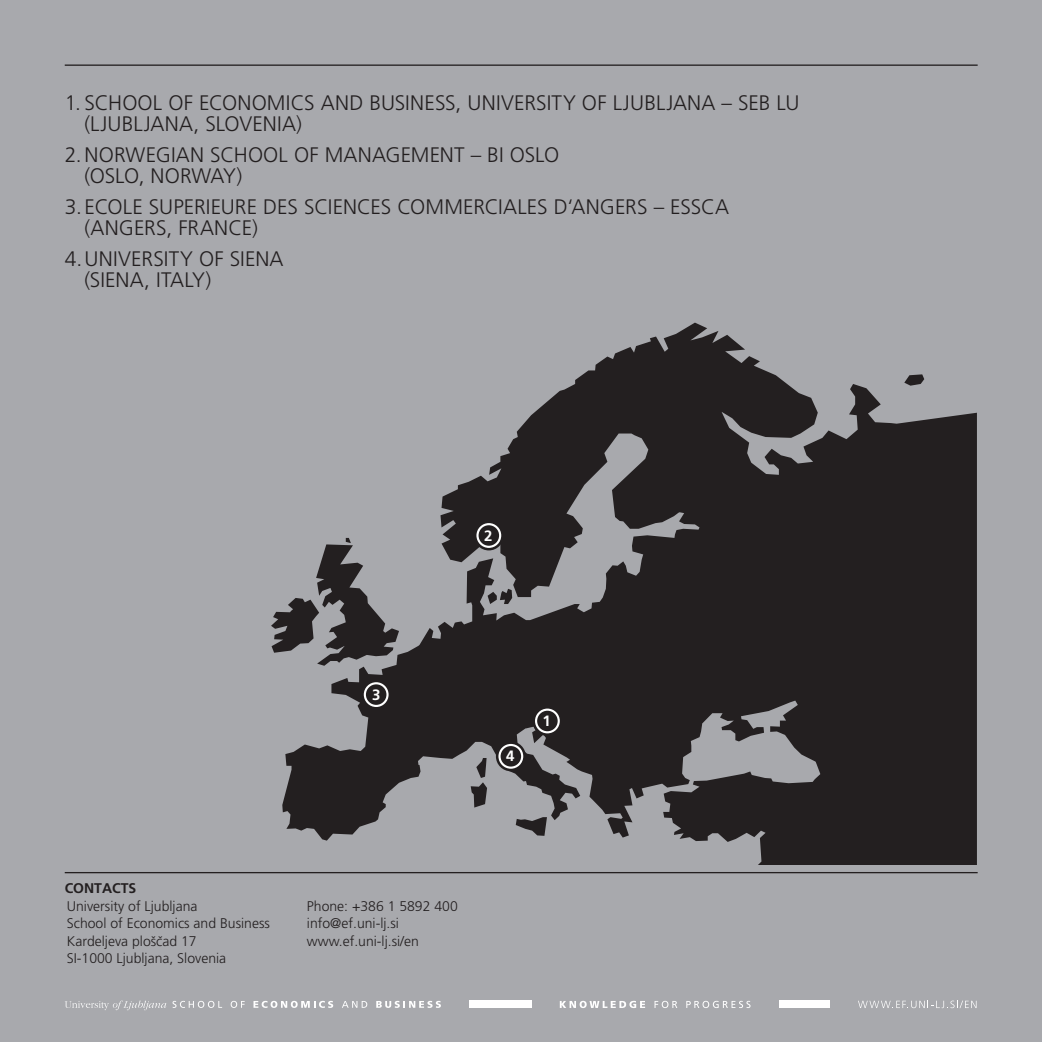
<style>
.page{position:relative;width:1042px;height:1042px;background:#a8a9ad}
.page>*{position:absolute;margin:0;border:0;box-sizing:border-box;transform-origin:0 0}
.t1{font:300 21px/21px "Frutiger LT Std";letter-spacing:.005em;color:#231f20}
.t2{font:700 15.05px "Frutiger LT Std";color:#fff}
.t3{font:300 14px/17.5px "Frutiger LT Std";color:#231f20}
.t4{font:700 14px "Frutiger LT Std";color:#231f20}
</style>
<div class="page">
<hr style="left:65px;top:872px;width:912px;height:1px;background:#231f20">
<hr style="left:65px;top:64px;width:912px;height:2px;background:#231f20">
<svg style="left:271px;top:323px;width:706px;height:542px;fill:#231f20"></svg>
<svg style="left:474px;top:520px;width:30px;height:30px"></svg>
<svg style="left:476px;top:523px;width:25px;height:25px"></svg>
<div style="left:478px;top:525px;width:21px;height:21px;background:#231f20;border-radius:50%"></div>
<svg style="left:361px;top:679px;width:30px;height:30px"></svg>
<svg style="left:364px;top:682px;width:24px;height:25px"></svg>
<div style="left:366px;top:684px;width:20px;height:21px;background:#231f20;border-radius:50%"></div>
<svg style="left:532px;top:706px;width:30px;height:30px"></svg>
<svg style="left:535px;top:708px;width:25px;height:25px"></svg>
<div style="left:537px;top:711px;width:21px;height:20px;background:#231f20;border-radius:50%"></div>
<svg style="left:496px;top:741px;width:30px;height:30px"></svg>
<svg style="left:498px;top:744px;width:25px;height:25px"></svg>
<div style="left:500px;top:746px;width:21px;height:20px;background:#231f20;border-radius:50%"></div>
<div style="left:469px;top:1000px;width:62px;height:8px;background:#fff"></div>
<div style="left:779px;top:1000px;width:50px;height:8px;background:#fff"></div>
<svg style="left:560px;top:1001px;width:85px;height:7px"></svg>
<svg style="left:654px;top:1001px;width:23px;height:7px"></svg>
<svg style="left:686px;top:1001px;width:64px;height:7px"></svg>
<svg style="left:858px;top:1000px;width:118px;height:8px"></svg>
<svg style="left:65px;top:1000px;width:101px;height:10px"></svg>
<svg style="left:172px;top:1001px;width:50px;height:7px"></svg>
<svg style="left:231px;top:1001px;width:14px;height:7px"></svg>
<svg style="left:253px;top:1001px;width:80px;height:7px"></svg>
<svg style="left:342px;top:1001px;width:25px;height:7px"></svg>
<svg style="left:376px;top:1001px;width:65px;height:7px"></svg>
<p class="t1" style="left:85px;top:93px;width:716px;text-indent:-20px">1. SCHOOL OF ECONOMICS AND BUSINESS, UNIVERSITY OF LJUBLJANA – SEB LU (LJUBLJANA, SLOVENIA)</p>
<p class="t1" style="left:85px;top:144px;width:476px;text-indent:-20px">2.NORWEGIAN SCHOOL OF MANAGEMENT – BI OSLO (OSLO, NORWAY)</p>
<p class="t1" style="left:85px;top:196px;width:646px;text-indent:-20px">3. ECOLE SUPERIEURE DES SCIENCES COMMERCIALES D‘ANGERS – ESSCA (ANGERS, FRANCE)</p>
<p class="t1" style="left:85px;top:248px;width:201px;text-indent:-20px">4.UNIVERSITY OF SIENA (SIENA, ITALY)</p>
<p class="t2" style="left:484px;top:526px;width:10px">2</p>
<p class="t4" style="left:65px;top:880px;width:73px">CONTACTS</p>
<p class="t2" style="left:372px;top:685px;width:10px">3</p>
<p class="t3" style="left:67px;top:897px;width:205px">University of Ljubljana<br>School of Economics and Business<br>Kardeljeva ploščad 17<br>SI-1000 Ljubljana, Slovenia</p>
<p class="t3" style="left:307px;top:897px;width:152px">Phone: +386 1 5892 400 info@ef.uni-lj.si www.ef.uni-lj.si/en</p>
<p class="t2" style="left:506px;top:747px;width:10px">4</p>
<p class="t2" style="left:543px;top:712px;width:10px">1</p>
</div>
